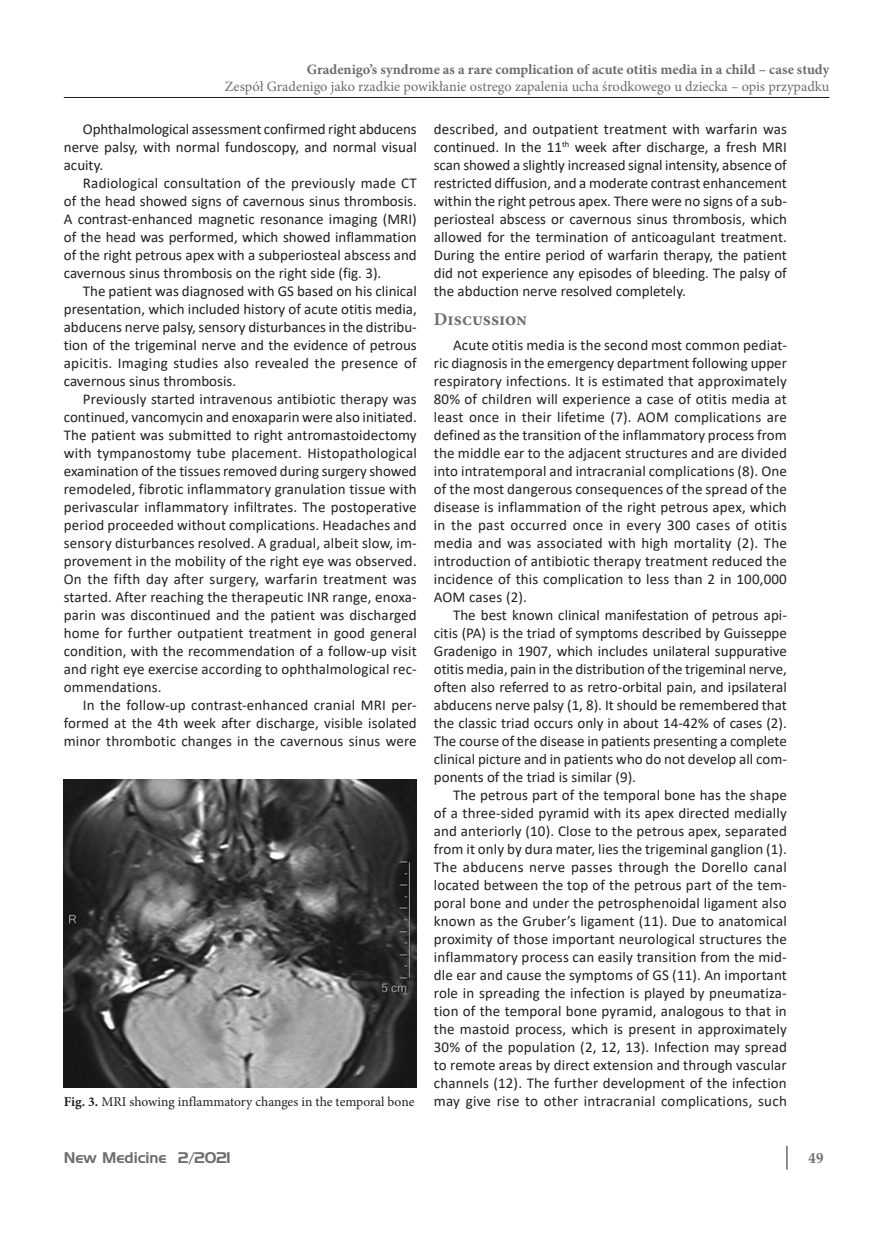
<style>
.page{position:relative;width:872px;height:1234px;background:#fff}
.page>*{position:absolute;margin:0;border:0;box-sizing:border-box;transform-origin:0 0}
.t1{font:700 18px "Minion Pro";color:#6c6d70}
.t2{font:15px/18px "Calibri";color:#231f20;text-align:justify}
.t3{font:15px "Grotesk Handel EE";color:#6c6d70}
.t4{font:700 15px "Palatino Linotype";color:#6c6d70}
.t5{font:14.25px "Minion Pro";color:#6c6d70}
.t6{font:700 14.25px "Minion Pro";color:#6c6d70}
.t7{font:13.5px "Minion Pro";letter-spacing:-.005em;color:#231f20}
.s1{font-weight:700}
</style>
<div class="page">
<hr style="left:64px;top:97px;width:765px;height:1px;background:#231f20">
<svg style="left:786px;top:1145px;width:1px;height:24px"></svg>
<img style="left:64px;top:779px;width:353px;height:308px">
<p class="t6" style="left:307px;top:60px;width:524px">Gradenigo’s syndrome as a rare complication of acute otitis media in a child – case study</p>
<p class="t5" style="left:225px;top:77px;width:606px">Zespół Gradenigo jako rzadkie powikłanie ostrego zapalenia ucha środkowego u dziecka – opis przypadku</p>
<p class="t2" style="left:64px;top:119px;width:354px;text-indent:19px">Ophthalmological assessment confirmed right abducens nerve palsy, with normal fundoscopy, and normal visual acuity.</p>
<p class="t2" style="left:64px;top:173px;width:354px;text-indent:19px">Radiological consultation of the previously made CT of the head showed signs of cavernous sinus thrombosis.<br>A contrast-enhanced magnetic resonance imaging (MRI) of the head was performed, which showed inflammation of the right petrous apex with a subperiosteal abscess and cavernous sinus thrombosis on the right side (fig. 3).</p>
<p class="t2" style="left:64px;top:281px;width:354px;text-indent:19px">The patient was diagnosed with GS based on his clinical presentation, which included history of acute otitis media, abducens nerve palsy, sensory disturbances in the distribu&shy;tion of the trigeminal nerve and the evidence of petrous apicitis. Imaging studies also revealed the presence of cavernous sinus thrombosis.</p>
<p class="t2" style="left:64px;top:389px;width:354px;text-indent:19px">Previously started intravenous antibiotic therapy was continued, vancomycin and enoxaparin were also initiated.<br>The patient was submitted to right antromastoidectomy with tympanostomy tube placement. Histopathological examination of the tissues removed during surgery showed remodeled, fibrotic inflammatory granulation tissue with perivascular inflammatory infiltrates. The postoperative period proceeded without complications. Headaches and sensory disturbances resolved. A gradual, albeit slow, im&shy;provement in the mobility of the right eye was observed.<br>On the fifth day after surgery, warfarin treatment was started. After reaching the therapeutic INR range, enoxa&shy;parin was discontinued and the patient was discharged home for further outpatient treatment in good general condition, with the recommendation of a follow-up visit and right eye exercise according to ophthalmological rec&shy;ommendations.</p>
<p class="t2" style="left:64px;top:695px;width:354px;text-indent:19px">In the follow-up contrast-enhanced cranial MRI per&shy;formed at the 4th week after discharge, visible isolated minor thrombotic changes in the cavernous sinus were</p>
<p class="t7" style="left:64px;top:1092px;width:352px"><span class="s1">Fig. 3.</span> MRI showing inflammatory changes in the temporal bone</p>
<p class="t2" style="left:434px;top:119px;width:354px">described, and outpatient treatment with warfarin was continued. In the 11<sup>th</sup> week after discharge, a fresh MRI scan showed a slightly increased signal intensity, absence of restricted diffusion, and a moderate contrast enhancement within the right petrous apex. There were no signs of a sub&shy;periosteal abscess or cavernous sinus thrombosis, which allowed for the termination of anticoagulant treatment.<br>During the entire period of warfarin therapy, the patient did not experience any episodes of bleeding. The palsy of the abduction nerve resolved completely.</p>
<p class="t1" style="left:434px;top:307px;width:95px">Discussion</p>
<p class="t2" style="left:434px;top:335px;width:354px;text-indent:19px">Acute otitis media is the second most common pediat&shy;ric diagnosis in the emergency department following upper respiratory infections. It is estimated that approximately 80% of children will experience a case of otitis media at least once in their lifetime (7). AOM complications are defined as the transition of the inflammatory process from the middle ear to the adjacent structures and are divided into intratemporal and intracranial complications (8). One of the most dangerous consequences of the spread of the disease is inflammation of the right petrous apex, which in the past occurred once in every 300 cases of otitis media and was associated with high mortality (2). The introduction of antibiotic therapy treatment reduced the incidence of this complication to less than 2 in 100,000<br>AOM cases (2).</p>
<p class="t2" style="left:434px;top:605px;width:354px;text-indent:19px">The best known clinical manifestation of petrous api&shy;citis (PA) is the triad of symptoms described by Guisseppe Gradenigo in 1907, which includes unilateral suppurative otitis media, pain in the distribution of the trigeminal nerve, often also referred to as retro-orbital pain, and ipsilateral abducens nerve palsy (1, 8). It should be remembered that the classic triad occurs only in about 14-42% of cases (2).<br>The course of the disease in patients presenting a complete clinical picture and in patients who do not develop all com&shy;ponents of the triad is similar (9).</p>
<p class="t2" style="left:434px;top:785px;width:354px;text-indent:19px">The petrous part of the temporal bone has the shape of a three-sided pyramid with its apex directed medially and anteriorly (10). Close to the petrous apex, separated from it only by dura mater, lies the trigeminal ganglion (1).<br>The abducens nerve passes through the Dorello canal located between the top of the petrous part of the tem&shy;poral bone and under the petrosphenoidal ligament also known as the Gruber’s ligament (11). Due to anatomical proximity of those important neurological structures the inflammatory process can easily transition from the mid&shy;dle ear and cause the symptoms of GS (11). An important role in spreading the infection is played by pneumatiza&shy;tion of the temporal bone pyramid, analogous to that in the mastoid process, which is present in approximately 30% of the population (2, 12, 13). Infection may spread to remote areas by direct extension and through vascular channels (12). The further development of the infection may give rise to other intracranial complications, such</p>
<p class="t3" style="left:64px;top:1148px;width:168px">New Medicine 2/2021</p>
<p class="t4" style="left:808px;top:1146px;width:16px">49</p>
</div>
